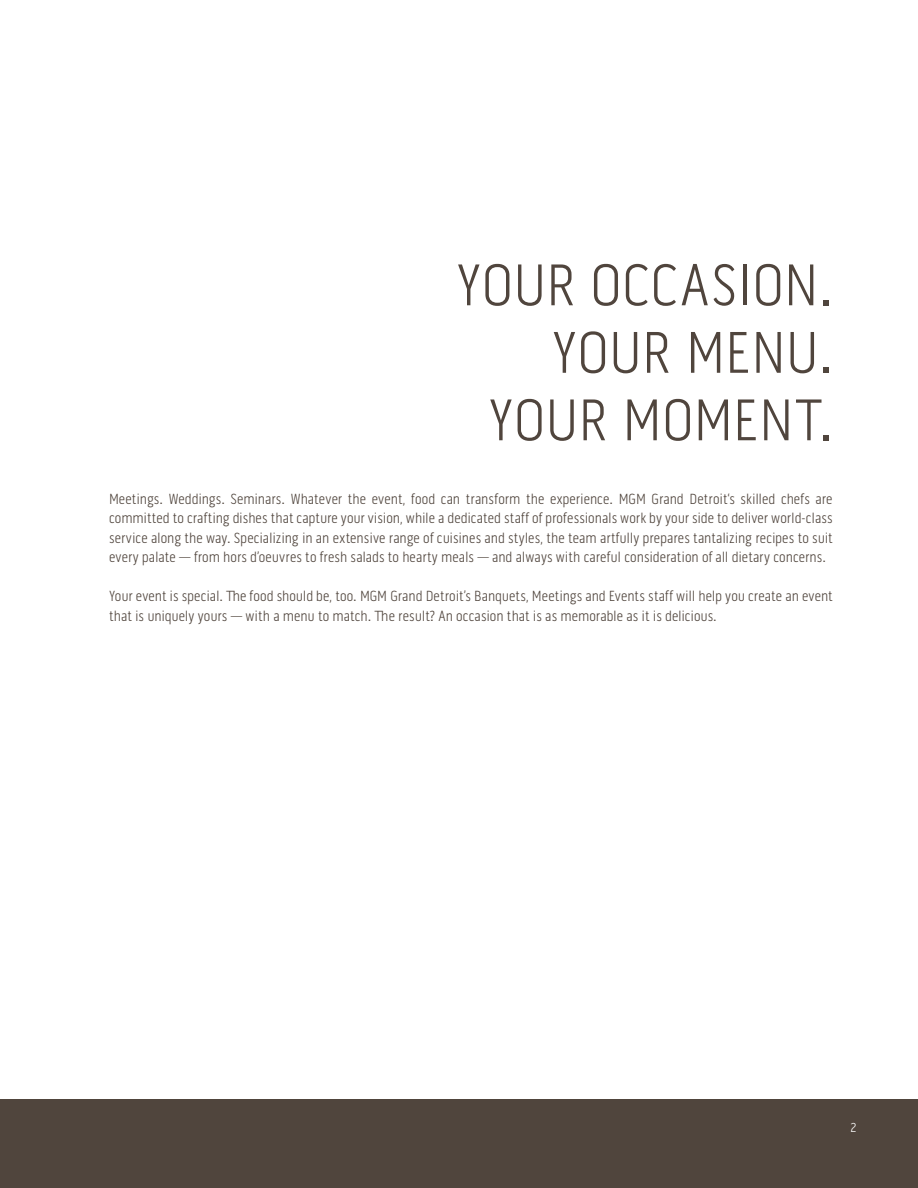
<style>
.page{position:relative;width:918px;height:1188px;background:#fff}
.page>*{position:absolute;margin:0;border:0;box-sizing:border-box;transform-origin:0 0}
.t1{font:300 60px/67.5px "Pill Gothic 300 mg";letter-spacing:.005em;color:#50453d;text-align:right}
.t2{font:300 15px/19.5px "Pill Gothic 300 mg";color:#50453d;text-align:justify}
.t3{font:300 13.5px "Pill Gothic 300 mg";color:#fff}
</style>
<div class="page">
<div style="left:0;top:1099px;width:918px;height:89px;background:#50453d"></div>
<h1 class="t1" style="left:456px;top:252px;width:378px">YOUR OCCASION.<br>YOUR MENU.<br>YOUR MOMENT.</h1>
<p class="t2" style="left:109px;top:489px;width:725px">Meetings. Weddings. Seminars. Whatever the event, food can transform the experience. MGM Grand Detroit‘s skilled chefs are committed to crafting dishes that capture your vision, while a dedicated staff of professionals work by your side to deliver world-class service along the way. Specializing in an extensive range of cuisines and styles, the team artfully prepares tantalizing recipes to suit every palate — from hors d’oeuvres to fresh salads to hearty meals — and always with careful consideration of all dietary concerns.</p>
<p class="t2" style="left:109px;top:586px;width:725px">Your event is special. The food should be, too. MGM Grand Detroit’s Banquets, Meetings and Events staff will help you create an event that is uniquely yours — with a menu to match. The result? An occasion that is as memorable as it is delicious.</p>
<p class="t3" style="left:850px;top:1120px;width:7px">2</p>
</div>
